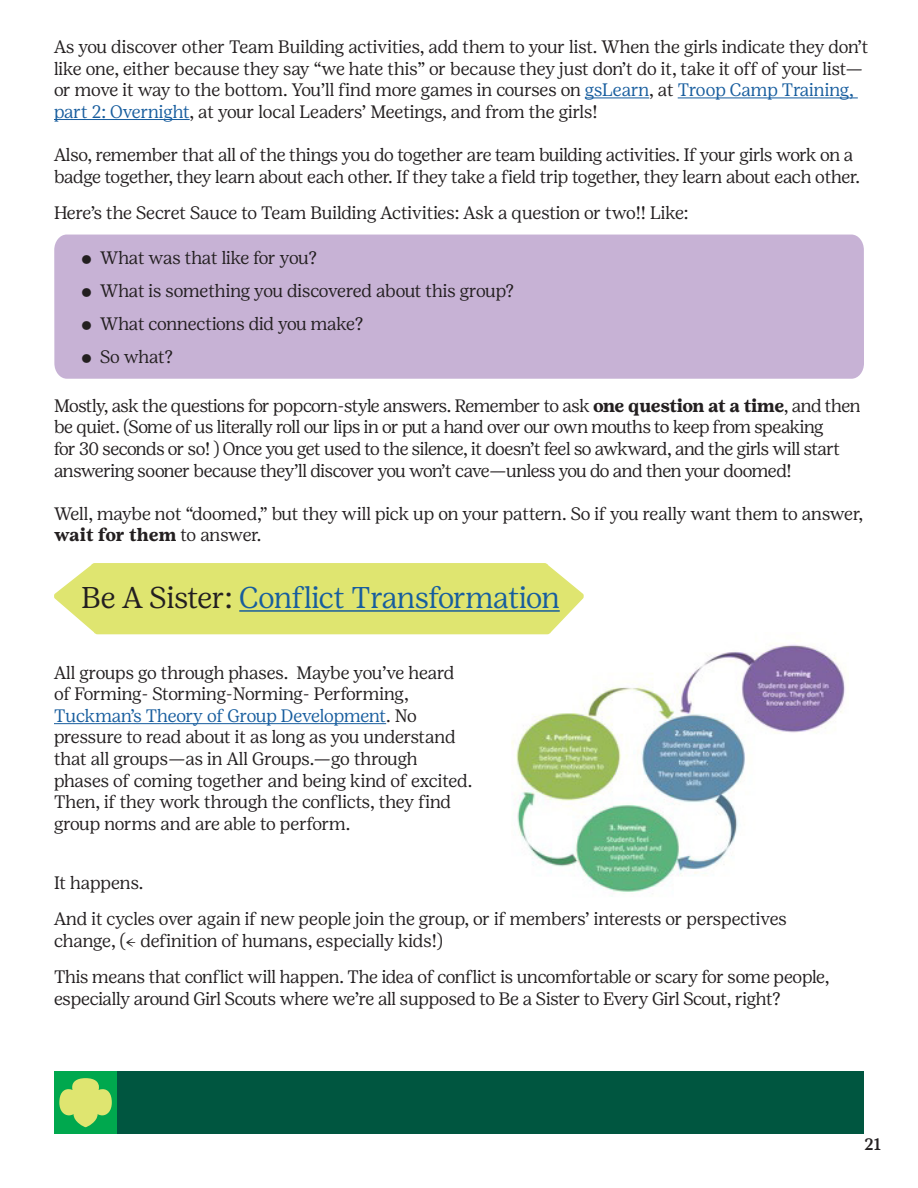
<style>
.page{position:relative;width:918px;height:1188px;background:#fff}
.page>*{position:absolute;margin:0;border:0;box-sizing:border-box;transform-origin:0 0}
.t1{font:300 30px "Girl Scout Display";letter-spacing:-.005em;color:#175d9e}
.t2{font:300 18px/21.6px "Girl Scout Display";letter-spacing:-.01em;color:#231f20}
.t3{font:500 16.5px "Girl Scout Text";color:#231f20}
.s1{color:#175d9e}
.s2{font-family:"Girl Scout Text";font-weight:700}
.s3{color:#231f20}
</style>
<div class="page">
<img style="left:491px;top:634px;width:354px;height:263px">
<div style="left:55px;top:1071px;width:809px;height:63px;background:#005640"></div>
<div style="left:54px;top:1071px;width:63px;height:63px;background:#00a84e"></div>
<svg style="left:59px;top:1078px;width:53px;height:49px"></svg>
<hr style="left:585px;top:97px;width:64px;height:1px;background:#175d9e">
<hr style="left:678px;top:97px;width:180px;height:1px;background:#175d9e">
<hr style="left:54px;top:119px;width:136px;height:1px;background:#175d9e">
<div style="left:54px;top:235px;width:810px;height:144px;background:#c7b2d5"></div>
<svg style="left:54px;top:563px;width:530px;height:71px;background:#e1e67a"></svg>
<hr style="left:239px;top:610px;width:321px;height:2px;background:#175d9e">
<hr style="left:54px;top:723px;width:332px;height:1px;background:#175d9e">
<p class="t2" style="left:54px;top:36px;width:816px">As you discover other Team Building activities, add them to your list. When the girls indicate they don’t like one, either because they say “we hate this” or because they just don’t do it, take it off of your list— or move it way to the bottom. You’ll find more games in courses on <span class="s1">gsLearn</span>, at <span class="s1">Troop Camp Training, part 2: Overnight</span>, at your local Leaders’ Meetings, and from the girls!</p>
<p class="t2" style="left:54px;top:144px;width:807px">Also, remember that all of the things you do together are team building activities. If your girls work on a badge together, they learn about each other. If they take a field trip together, they learn about each other.</p>
<p class="t2" style="left:54px;top:202px;width:636px">Here’s the Secret Sauce to Team Building Activities: Ask a question or two!! Like:</p>
<p class="t2" style="left:81px;top:247px;width:237px">⚬ What was that like for you?</p>
<p class="t2" style="left:81px;top:280px;width:435px">⚬ What is something you discovered about this group?</p>
<p class="t2" style="left:81px;top:313px;width:284px">⚬ What connections did you make?</p>
<p class="t2" style="left:81px;top:346px;width:93px">⚬ So what?</p>
<p class="t2" style="left:54px;top:395px;width:808px">Mostly, ask the questions for popcorn-style answers. Remember to ask <span class="s2">one question at a time</span>, and then be quiet. (Some of us literally roll our lips in or put a hand over our own mouths to keep from speaking<br>for 30 seconds or so! ) Once you get used to the silence, it doesn’t feel so awkward, and the girls will start answering sooner because they’ll discover you won’t cave—unless you do and then your doomed!</p>
<p class="t2" style="left:54px;top:503px;width:811px">Well, maybe not “doomed,” but they will pick up on your pattern. So if you really want them to answer, <span class="s2">wait for them</span> to answer.</p>
<p class="t1" style="left:82px;top:581px;width:480px"><span class="s3">Be A Sister:</span> Conflict Transformation</p>
<p class="t2" style="left:54px;top:662px;width:420px">All groups go through phases. Maybe you’ve heard of Forming- Storming-Norming- Performing, <span class="s1">Tuckman’s Theory of Group Development</span>. No pressure to read about it as long as you understand that all groups—as in All Groups.—go through phases of coming together and being kind of excited.<br>Then, if they work through the conflicts, they find group norms and are able to perform.</p>
<p class="t2" style="left:54px;top:872px;width:91px">It happens.</p>
<p class="t2" style="left:54px;top:908px;width:734px">And it cycles over again if new people join the group, or if members’ interests or perspectives change, (⬅ definition of humans, especially kids!)</p>
<p class="t2" style="left:54px;top:966px;width:777px">This means that conflict will happen. The idea of conflict is uncomfortable or scary for some people, especially around Girl Scouts where we’re all supposed to Be a Sister to Every Girl Scout, right?</p>
<p class="t3" style="left:864px;top:1134px;width:19px">21</p>
</div>
